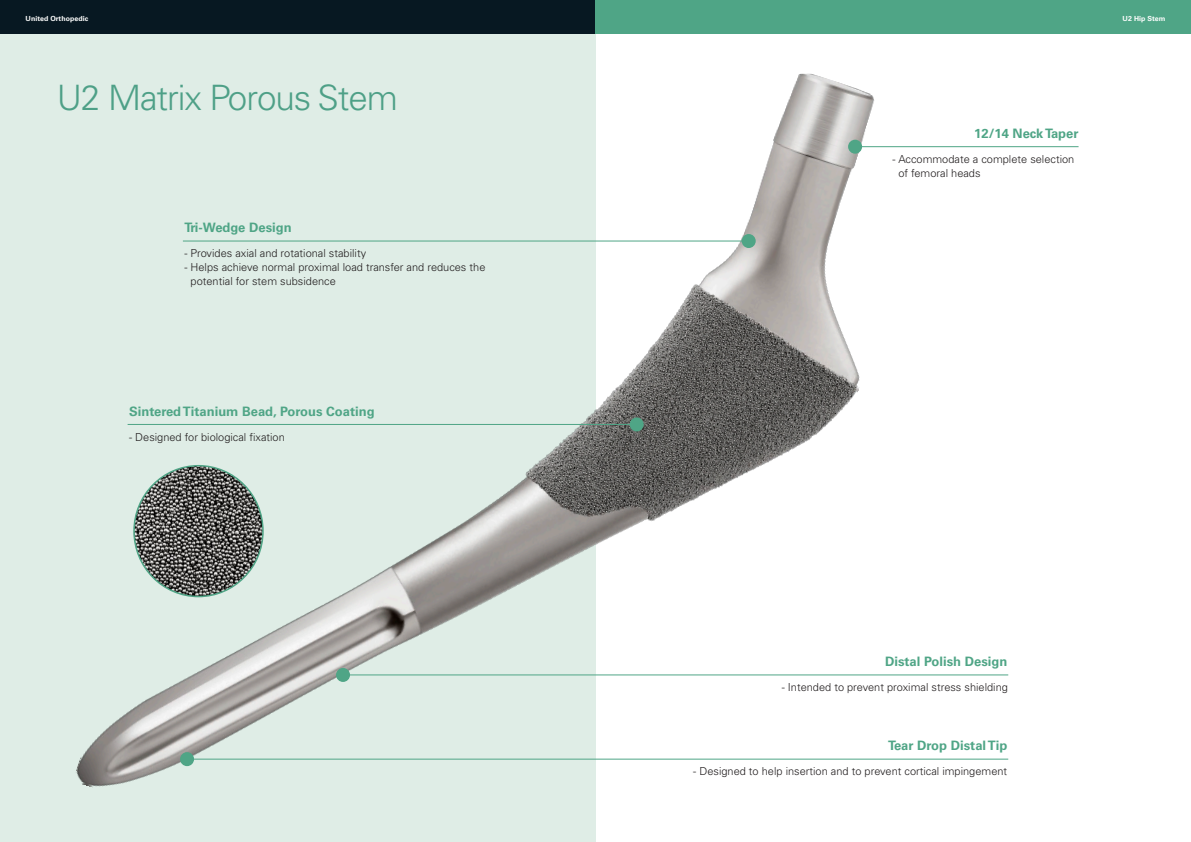
<style>
.page{position:relative;width:1191px;height:842px;background:#fff}
.page>*{position:absolute;margin:0;border:0;box-sizing:border-box;transform-origin:0 0}
.大標{font:300 35px "Univers LT Pro 45";letter-spacing:-.03em;color:#4ea087}
.小標{font:700 13px "Univers LT Pro 65";color:#4fa586}
.內文{font:300 11px/14px "Univers LT Pro 45";color:#231f20}
.t1{font:700 7px "Univers LT Pro 65";letter-spacing:.01em;color:#fff}
</style>
<div class="page">
<div style="left:0;top:0;width:595px;height:34px;background:#071822"></div>
<div style="left:595px;top:0;width:596px;height:34px;background:#4fa586"></div>
<div style="left:0;top:34px;width:596px;height:808px;background:#dfede6"></div>
<img style="left:76px;top:74px;width:871px;height:714px">
<hr style="left:183px;top:241px;width:565px;height:1px;background:#4fa586">
<div style="left:741px;top:234px;width:14px;height:14px;background:#4fa586;border-radius:50%"></div>
<hr style="left:128px;top:424px;width:508px;height:1px;background:#4fa586">
<div style="left:629px;top:417px;width:14px;height:14px;background:#4fa586;border-radius:50%"></div>
<img style="left:134px;top:466px;width:129px;height:130px">
<hr style="left:855px;top:146px;width:223px;height:1px;background:#4fa586">
<div style="left:848px;top:140px;width:14px;height:14px;background:#4fa586;border-radius:50%"></div>
<hr style="left:343px;top:674px;width:665px;height:1px;background:#4fa586">
<div style="left:336px;top:668px;width:14px;height:14px;background:#4fa586;border-radius:50%"></div>
<hr style="left:187px;top:759px;width:821px;height:1px;background:#4fa586">
<div style="left:180px;top:752px;width:14px;height:14px;background:#4fa586;border-radius:50%"></div>
<p class="t1" style="left:26px;top:14px;width:64px">United Orthopedic</p>
<p class="t1" style="left:1122px;top:14px;width:44px">U2 Hip Stem</p>
<p class="大標" style="left:57px;top:74px;width:343px">U2 Matrix Porous Stem</p>
<p class="小標" style="left:184px;top:219px;width:109px">Tri-Wedge Design</p>
<p class="內文" style="left:184px;top:246px;width:183px">- Provides axial and rotational stability</p>
<p class="內文" style="left:191px;top:260px;width:296px;text-indent:-6px">- Helps achieve normal proximal load transfer and reduces the potential for stem subsidence</p>
<p class="小標" style="left:129px;top:402px;width:247px">Sintered Titanium Bead, Porous Coating</p>
<p class="內文" style="left:129px;top:430px;width:157px">- Designed for biological fixation</p>
<p class="小標" style="left:974px;top:124px;width:106px">12/14 Neck Taper</p>
<p class="內文" style="left:898px;top:152px;width:177px;text-indent:-6px">- Accommodate a complete selection of femoral heads</p>
<p class="小標" style="left:885px;top:652px;width:124px">Distal Polish Design</p>
<p class="內文" style="left:781px;top:680px;width:228px">- Intended to prevent proximal stress shielding</p>
<p class="小標" style="left:888px;top:736px;width:121px">Tear Drop Distal Tip</p>
<p class="內文" style="left:693px;top:764px;width:315px">- Designed to help insertion and to prevent cortical impingement</p>
</div>
